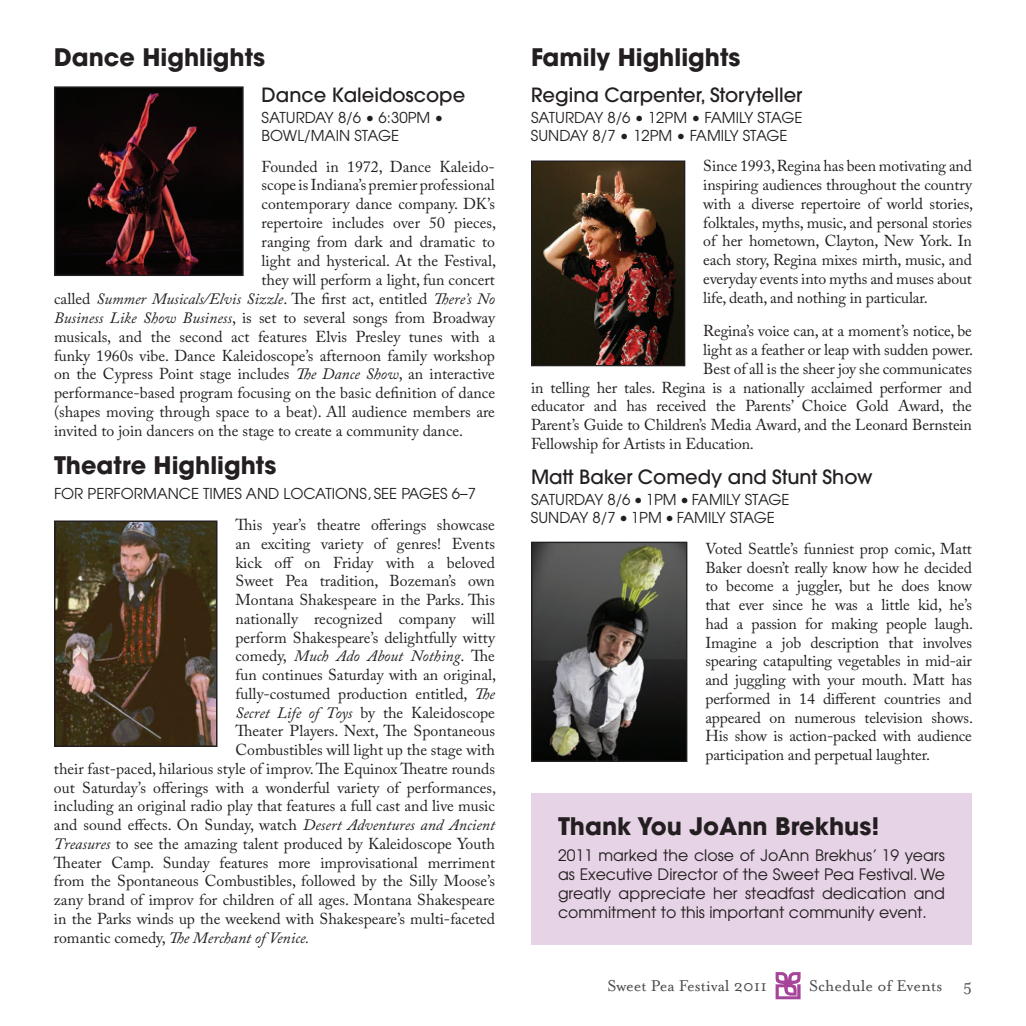
<style>
.page{position:relative;width:1026px;height:1026px;background:#fff}
.page>*{position:absolute;margin:0;border:0;box-sizing:border-box;transform-origin:0 0}
.t1{font:700 24px "Avant Garde";color:#231f20}
.t2{font:500 19.5px "Avant Garde";color:#231f20}
.t3{font:18px "Mrs Eaves Roman";color:#4b4c4d}
.t4{font:15.75px/18.8px "Adobe Caslon Pro";color:#231f20;text-align:justify}
.t5{font:15.75px/18.9px "Avant Garde";color:#231f20;text-align:justify}
.t6{font:italic 15.75px "Adobe Caslon Pro";color:#231f20}
.t7{font:15px/18px "Avant Garde";color:#231f20}
.t8{font:15px/18px "Avant Garde";letter-spacing:.04em;color:#231f20}
.t9{font:15px "Avant Garde";letter-spacing:.13em;color:#231f20}
.t10{font:15px/18px "Avant Garde";letter-spacing:.02em;color:#231f20}
.s1{font-style:normal}
.s2{font-style:italic}
</style>
<div class="page">
<svg style="left:775px;top:972px;width:26px;height:27px"></svg>
<img style="left:57px;top:89px;width:184px;height:184px">
<div style="left:54px;top:86px;width:190px;height:190px;border:2px solid #231f20"></div>
<img style="left:533px;top:163px;width:150px;height:201px">
<div style="left:531px;top:161px;width:154px;height:205px;border:1px solid #231f20"></div>
<img style="left:57px;top:523px;width:158px;height:221px">
<div style="left:54px;top:520px;width:164px;height:227px;border:2px solid #231f20"></div>
<img style="left:533px;top:544px;width:152px;height:216px">
<div style="left:531px;top:542px;width:156px;height:220px;border:1px solid #231f20"></div>
<div style="left:531px;top:793px;width:441px;height:152px;background:#e7d3e6"></div>
<h1 class="t1" style="left:54px;top:42px;width:213px">Dance Highlights</h1>
<p class="t2" style="left:262px;top:82px;width:205px">Dance Kaleidoscope</p>
<p class="t10" style="left:262px;top:108px;width:183px">Saturday 8/6 • 6:30pm • bowl/main stage</p>
<p class="t4" style="left:262px;top:157px;width:235px">Founded in 1972, Dance Kaleido-</p>
<p class="t4" style="left:262px;top:176px;width:235px">scope is Indiana’s premier professional</p>
<p class="t4" style="left:262px;top:194px;width:235px">contemporary dance company. DK’s</p>
<p class="t4" style="left:262px;top:213px;width:236px">repertoire includes over 50 pieces,</p>
<p class="t4" style="left:262px;top:232px;width:235px">ranging from dark and dramatic to</p>
<p class="t4" style="left:262px;top:251px;width:236px">light and hysterical. At the Festival,</p>
<p class="t4" style="left:262px;top:270px;width:235px">they will perform a light, fun concert</p>
<p class="t6" style="left:54px;top:289px;width:442px"><span class="s1">called</span> Summer Musicals/Elvis Sizzle<span class="s1">. The first act, entitled</span> There’s No</p>
<p class="t4" style="left:54px;top:308px;width:443px"><span class="s2">Business Like Show Business</span>, is set to several songs from Broadway</p>
<p class="t4" style="left:54px;top:327px;width:443px">musicals, and the second act features Elvis Presley tunes with a</p>
<p class="t4" style="left:54px;top:346px;width:443px">funky 1960s vibe. Dance Kaleidoscope’s afternoon family workshop</p>
<p class="t4" style="left:54px;top:365px;width:443px">on the Cypress Point stage includes <span class="s2">The Dance Show</span>, an interactive</p>
<p class="t4" style="left:54px;top:383px;width:443px">performance-based program focusing on the basic definition of dance</p>
<p class="t4" style="left:54px;top:402px;width:442px">(shapes moving through space to a beat). All audience members are</p>
<p class="t4" style="left:54px;top:421px;width:411px">invited to join dancers on the stage to create a community dance.</p>
<h1 class="t1" style="left:54px;top:449px;width:224px">Theatre Highlights</h1>
<p class="t9" style="left:54px;top:485px;width:424px">for pe rformance times and locations, see pages 6–7</p>
<p class="t4" style="left:236px;top:515px;width:261px">This year’s theatre offerings showcase</p>
<p class="t4" style="left:236px;top:534px;width:261px">an exciting variety of genres! Events</p>
<p class="t4" style="left:236px;top:553px;width:261px">kick off on Friday with a beloved</p>
<p class="t4" style="left:236px;top:572px;width:261px">Sweet Pea tradition, Bozeman’s own</p>
<p class="t4" style="left:236px;top:590px;width:261px">Montana Shakespeare in the Parks. This</p>
<p class="t4" style="left:236px;top:609px;width:261px">nationally recognized company will</p>
<p class="t4" style="left:236px;top:628px;width:261px">perform Shakespeare’s delightfully witty</p>
<p class="t6" style="left:236px;top:647px;width:261px"><span class="s1">comedy,</span> Much Ado About Nothing<span class="s1">. The</span></p>
<p class="t4" style="left:236px;top:665px;width:262px">fun continues Saturday with an original,</p>
<p class="t4" style="left:236px;top:684px;width:261px">fully-costumed production entitled, <span class="s2">The</span></p>
<p class="t4" style="left:236px;top:703px;width:261px"><span class="s2">Secret Life of Toys</span> by the Kaleidoscope</p>
<p class="t4" style="left:236px;top:722px;width:261px">Theater Players. Next, The Spontaneous</p>
<p class="t4" style="left:236px;top:740px;width:261px">Combustibles will light up the stage with</p>
<p class="t4" style="left:54px;top:759px;width:442px">their fast-paced, hilarious style of improv. The Equinox Theatre rounds</p>
<p class="t4" style="left:54px;top:778px;width:444px">out Saturday’s offerings with a wonderful variety of performances,</p>
<p class="t4" style="left:54px;top:796px;width:443px">including an original radio play that features a full cast and live music</p>
<p class="t4" style="left:54px;top:815px;width:442px">and sound effects. On Sunday, watch <span class="s2">Desert Adventures and Ancient</span></p>
<p class="t4" style="left:54px;top:834px;width:442px"><span class="s2">Treasures</span> to see the amazing talent produced by Kaleidoscope Youth</p>
<p class="t4" style="left:54px;top:853px;width:443px">Theater Camp. Sunday features more improvisational merriment</p>
<p class="t4" style="left:54px;top:871px;width:443px">from the Spontaneous Combustibles, followed by the Silly Moose’s</p>
<p class="t4" style="left:54px;top:890px;width:442px">zany brand of improv for children of all ages. Montana Shakespeare</p>
<p class="t4" style="left:54px;top:909px;width:443px">in the Parks winds up the weekend with Shakespeare’s multi-faceted</p>
<p class="t6" style="left:54px;top:928px;width:257px"><span class="s1">romantic comedy,</span> The Merchant of Venice.</p>
<h1 class="t1" style="left:531px;top:42px;width:211px">Family Highlights</h1>
<p class="t2" style="left:531px;top:82px;width:273px">Regina Carpenter, Storyteller</p>
<p class="t7" style="left:531px;top:108px;width:262px">Saturday 8/6 • 12pm • family stage<br>Sunday 8/7 • 12pm • family stage</p>
<p class="t4" style="left:703px;top:157px;width:271px">Since 1993, Regina has been motivating and inspiring audiences throughout the country with a diverse repertoire of world stories, folktales, myths, music, and personal stories of her hometown, Clayton, New York. In each story, Regina mixes mirth, music, and everyday events into myths and muses about life, death, and nothing in particular.</p>
<p class="t4" style="left:703px;top:321px;width:270px">Regina’s voice can, at a moment’s notice, be</p>
<p class="t4" style="left:703px;top:340px;width:271px">light as a feather or leap with sudden power.</p>
<p class="t4" style="left:703px;top:359px;width:270px">Best of all is the sheer joy she communicates</p>
<p class="t4" style="left:531px;top:378px;width:443px">in telling her tales. Regina is a nationally acclaimed performer and</p>
<p class="t4" style="left:531px;top:396px;width:443px">educator and has received the Parents’ Choice Gold Award, the</p>
<p class="t4" style="left:531px;top:415px;width:443px">Parent’s Guide to Children’s Media Award, and the Leonard Bernstein</p>
<p class="t4" style="left:531px;top:434px;width:224px">Fellowship for Artists in Education.</p>
<p class="t2" style="left:531px;top:465px;width:343px">Matt Baker Comedy and Stunt Show</p>
<p class="t8" style="left:531px;top:491px;width:249px">Saturday 8/6 • 1pm • family stage<br>Sunday 8/7 • 1pm • family stage</p>
<p class="t4" style="left:705px;top:539px;width:269px">Voted Seattle’s funniest prop comic, Matt Baker doesn’t really know how he decided to become a juggler, but he does know that ever since he was a little kid, he’s had a passion for making people laugh.<br>Imagine a job description that involves spearing catapulting vegetables in mid-air and juggling with your mouth. Matt has performed in 14 different countries and appeared on numerous television shows.<br>His show is action-packed with audience participation and perpetual laughter.</p>
<h1 class="t1" style="left:558px;top:810px;width:323px">Thank You JoAnn Brekhus!</h1>
<p class="t5" style="left:558px;top:846px;width:389px">2011 marked the close of JoAnn Brekhus’ 19 years as Executive Director of the Sweet Pea Festival. We greatly appreciate her steadfast dedication and commitment to this important community event.</p>
<p class="t3" style="left:607px;top:976px;width:161px">Sweet Pea Festival 2011</p>
<p class="t3" style="left:809px;top:976px;width:164px">Schedule of Events 5</p>
</div>
